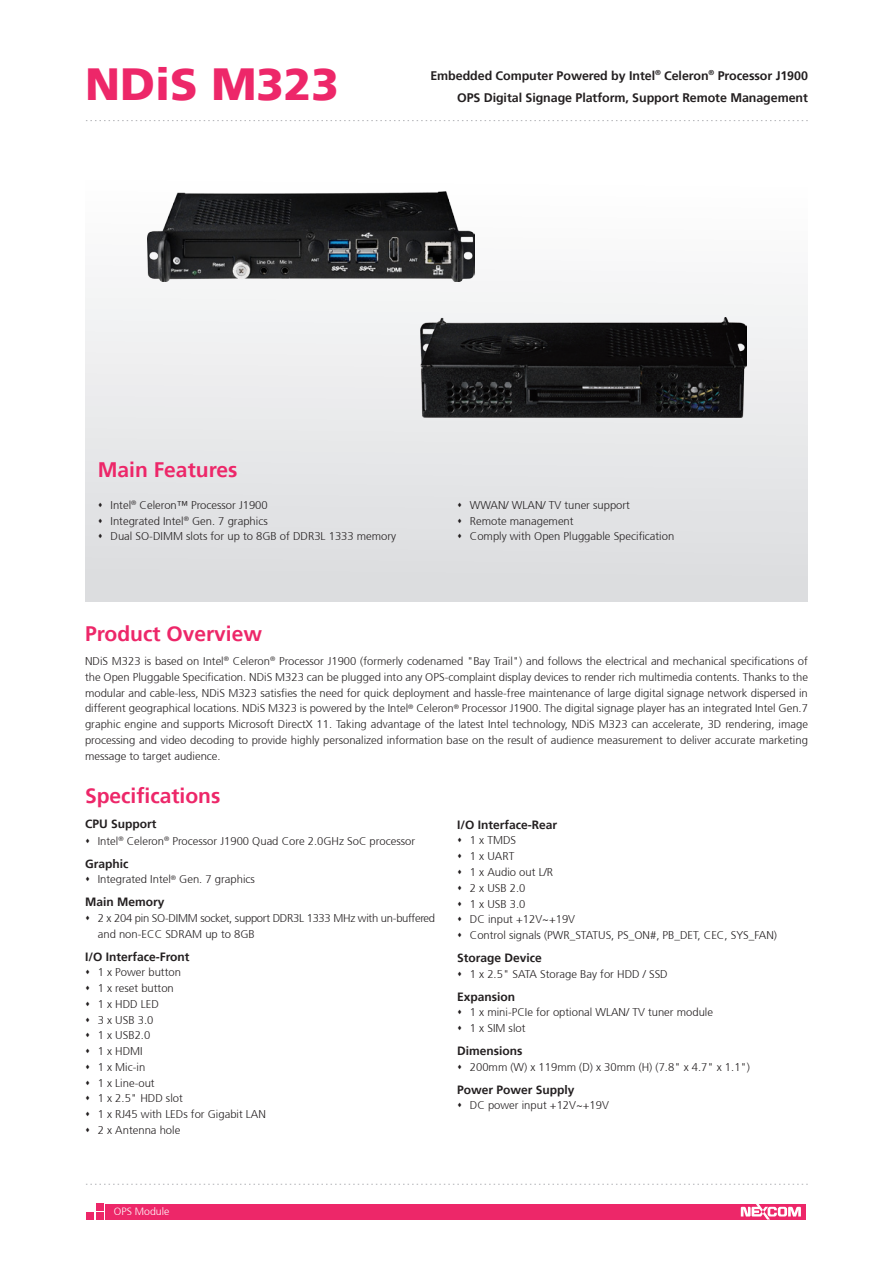
<style>
.page{position:relative;width:893px;height:1263px;background:#fff}
.page>*{position:absolute;margin:0;border:0;box-sizing:border-box;transform-origin:0 0}
.model_name{font:900 45px "Frutiger 75";color:#ed2769}
.t1{font:700 21px "Frutiger 65";color:#ed2769}
.model_describe{font:700 12.45px "Frutiger 65";letter-spacing:-.005em;color:#231f20}
.item{font:700 12px "Frutiger 65";color:#231f20}
.product_overview{font:300 11.25px/15.8px "Frutiger 45";color:#231f20;text-align:justify}
.content{font:300 11.25px "Frutiger 45";color:#231f20}
.content-2{font:300 11.25px/15.8px "Frutiger 45";letter-spacing:-.025em;color:#231f20}
.series_no{font:300 10.5px "Frutiger 45";color:#fff}
</style>
<div class="page">
<svg style="left:86px;top:120px;width:722px;height:1px"></svg>
<svg style="left:86px;top:1184px;width:722px;height:1px"></svg>
<div style="left:85px;top:135px;width:723px;height:466px;background:linear-gradient(to bottom,#fff,#dadcde)"></div>
<div style="left:106px;top:1204px;width:700px;height:15px;background:#ed2769"></div>
<div style="left:96px;top:1203px;width:7px;height:7px;background:#ed2769"></div>
<div style="left:96px;top:1213px;width:7px;height:7px;background:#ed2769"></div>
<div style="left:87px;top:1213px;width:7px;height:7px;background:#ed2769"></div>
<svg style="left:741px;top:1204px;width:60px;height:15px"></svg>
<img style="left:148px;top:192px;width:326px;height:90px">
<img style="left:420px;top:317px;width:327px;height:101px">
<svg style="left:99px;top:502px;width:3px;height:5px"></svg>
<svg style="left:99px;top:518px;width:3px;height:5px"></svg>
<svg style="left:99px;top:534px;width:3px;height:4px"></svg>
<svg style="left:458px;top:502px;width:3px;height:5px"></svg>
<svg style="left:458px;top:518px;width:3px;height:5px"></svg>
<svg style="left:458px;top:534px;width:3px;height:4px"></svg>
<p class="model_name" style="left:85px;top:57px;width:255px">NDiS M323</p>
<p class="model_describe" style="left:430px;top:68px;width:379px">Embedded Computer Powered by Intel<sup>®</sup> Celeron<sup>®</sup> Processor J1900</p>
<p class="model_describe" style="left:457px;top:90px;width:352px">OPS Digital Signage Platform, Support Remote Management</p>
<p class="t1" style="left:98px;top:458px;width:141px">Main Features</p>
<p class="content" style="left:111px;top:499px;width:159px">Intel<sup>®</sup> Celeron™ Processor J1900</p>
<p class="content" style="left:111px;top:514px;width:159px">Integrated Intel<sup>®</sup> Gen. 7 graphics</p>
<p class="content" style="left:111px;top:530px;width:287px">Dual SO-DIMM slots for up to 8GB of DDR3L 1333 memory</p>
<p class="content" style="left:470px;top:499px;width:162px">WWAN/ WLAN/ TV tuner support</p>
<p class="content" style="left:470px;top:514px;width:105px">Remote management</p>
<p class="content" style="left:470px;top:530px;width:206px">Comply with Open Pluggable Specification</p>
<p class="t1" style="left:85px;top:621px;width:179px">Product Overview</p>
<p class="product_overview" style="left:85px;top:653px;width:724px">NDiS M323 is based on Intel<sup>®</sup> Celeron<sup>®</sup> Processor J1900 (formerly codenamed "Bay Trail") and follows the electrical and mechanical specifications of the Open Pluggable Specification. NDiS M323 can be plugged into any OPS-complaint display devices to render rich multimedia contents. Thanks to the modular and cable-less, NDiS M323 satisfies the need for quick deployment and hassle-free maintenance of large digital signage network dispersed in different geographical locations. NDiS M323 is powered by the Intel<sup>®</sup> Celeron<sup>®</sup> Processor J1900. The digital signage player has an integrated Intel Gen.7 graphic engine and supports Microsoft DirectX 11. Taking advantage of the latest Intel technology, NDiS M323 can accelerate, 3D rendering, image processing and video decoding to provide highly personalized information base on the result of audience measurement to deliver accurate marketing message to target audience.</p>
<p class="t1" style="left:85px;top:783px;width:137px">Specifications</p>
<p class="item" style="left:85px;top:817px;width:73px">CPU Support</p>
<p class="content" style="left:98px;top:834px;width:319px">Intel<sup>®</sup> Celeron<sup>®</sup> Processor J1900 Quad Core 2.0GHz SoC processor</p>
<p class="item" style="left:85px;top:856px;width:45px">Graphic</p>
<p class="content" style="left:98px;top:873px;width:159px">Integrated Intel<sup>®</sup> Gen. 7 graphics</p>
<p class="item" style="left:85px;top:895px;width:81px">Main Memory</p>
<p class="content-2" style="left:98px;top:910px;width:339px">2 x 204 pin SO-DIMM socket, support DDR3L 1333 MHz with un-buffered and non-ECC SDRAM up to 8GB</p>
<p class="item" style="left:85px;top:949px;width:106px">I/O Interface-Front</p>
<p class="content" style="left:98px;top:966px;width:85px">1 x Power button</p>
<p class="content" style="left:98px;top:982px;width:78px">1 x reset button</p>
<p class="content" style="left:98px;top:998px;width:63px">1 x HDD LED</p>
<p class="content" style="left:98px;top:1013px;width:57px">3 x USB 3.0</p>
<p class="content" style="left:98px;top:1029px;width:54px">1 x USB2.0</p>
<p class="content" style="left:98px;top:1045px;width:47px">1 x HDMI</p>
<p class="content" style="left:98px;top:1061px;width:49px">1 x Mic-in</p>
<p class="content" style="left:98px;top:1076px;width:58px">1 x Line-out</p>
<p class="content" style="left:98px;top:1092px;width:87px">1 x 2.5" HDD slot</p>
<p class="content" style="left:98px;top:1108px;width:170px">1 x RJ45 with LEDs for Gigabit LAN</p>
<p class="content" style="left:98px;top:1124px;width:84px">2 x Antenna hole</p>
<p class="item" style="left:457px;top:817px;width:102px">I/O Interface-Rear</p>
<p class="content" style="left:470px;top:834px;width:48px">1 x TMDS</p>
<p class="content" style="left:470px;top:850px;width:46px">1 x UART</p>
<p class="content" style="left:470px;top:866px;width:85px">1 x Audio out L/R</p>
<p class="content" style="left:470px;top:881px;width:57px">2 x USB 2.0</p>
<p class="content" style="left:470px;top:897px;width:57px">1 x USB 3.0</p>
<p class="content" style="left:470px;top:913px;width:107px">DC input +12V~+19V</p>
<p class="content" style="left:470px;top:929px;width:309px">Control signals (PWR_STATUS, PS_ON#, PB_DET, CEC, SYS_FAN)</p>
<p class="item" style="left:457px;top:951px;width:86px">Storage Device</p>
<p class="content" style="left:470px;top:967px;width:199px">1 x 2.5" SATA Storage Bay for HDD / SSD</p>
<p class="item" style="left:457px;top:989px;width:60px">Expansion</p>
<p class="content" style="left:470px;top:1006px;width:245px">1 x mini-PCIe for optional WLAN/ TV tuner module</p>
<p class="content" style="left:470px;top:1022px;width:57px">1 x SIM slot</p>
<p class="item" style="left:457px;top:1044px;width:67px">Dimensions</p>
<p class="content" style="left:470px;top:1060px;width:282px">200mm (W) x 119mm (D) x 30mm (H) (7.8" x 4.7" x 1.1")</p>
<p class="item" style="left:457px;top:1082px;width:119px">Power Power Supply</p>
<p class="content" style="left:470px;top:1099px;width:141px">DC power input +12V~+19V</p>
<p class="series_no" style="left:114px;top:1205px;width:57px">OPS Module</p>
</div>
